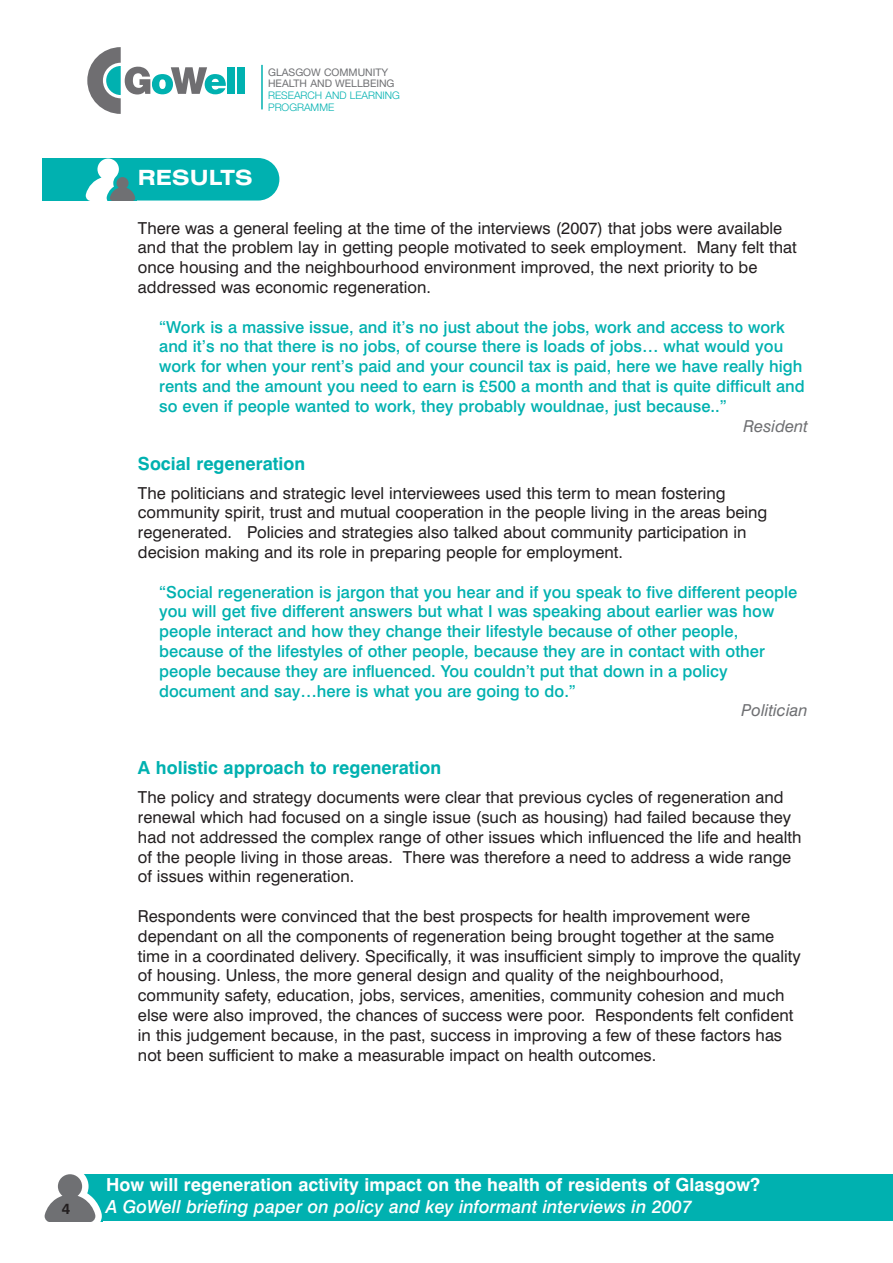
<style>
.page{position:relative;width:893px;height:1263px;background:#fff}
.page>*{position:absolute;margin:0;border:0;box-sizing:border-box;transform-origin:0 0}
.t1{font:700 expanded 21px "Swiss 721 BT";color:#fff}
.t2{font:700 18px "Swiss 721 BT";color:#fff}
.t3{font:italic 500 18px "Swiss 721 BT";color:#fff}
.t4{font:700 18px "Swiss 721 BT";color:#00b1b0}
.t5{font:16.5px/19.8px "Swiss 721 BT";color:#231f20}
.t6{font:500 16.5px/19.8px "Swiss 721 BT";color:#00b1b0}
.t7{font:italic 16.5px "Swiss 721 BT";color:#6f7073}
.t8{font:700 15px "Swiss 721 BT";color:#231f20}
.t9{font:10.5px/11.9px "Helvetica Neue";color:#6f7073}
.t10{font:300 10.5px/11.9px "Helvetica Neue";color:#00b1b0}
</style>
<div class="page">
<div style="left:42px;top:158px;width:237px;height:43px;background:#00b1b0;border-radius:21px"></div>
<div style="left:0;top:1174px;width:893px;height:47px;background:#00b1b0"></div>
<div style="left:0;top:1174px;width:103px;height:47px;background:#fff"></div>
<svg style="left:45px;top:1174px;width:58px;height:47px"></svg>
<hr style="left:261px;top:65px;width:2px;height:44px;background:#00b1b0">
<div style="left:228px;top:67px;width:7px;height:27px;background:#00b1b0"></div>
<div style="left:237px;top:67px;width:7px;height:27px;background:#00b1b0"></div>
<svg style="left:87px;top:47px;width:139px;height:67px"></svg>
<div style="left:42px;top:158px;width:95px;height:43px;background:#00b1b0"></div>
<svg style="left:86px;top:159px;width:49px;height:42px"></svg>
<p class="t9" style="left:268px;top:67px;width:128px">GLASGOW COMMUNITY<br>HEALTH AND WELLBEING</p>
<p class="t10" style="left:268px;top:91px;width:133px">RESEARCH AND LEARNING<br>PROGRAMME</p>
<p class="t1" style="left:138px;top:169px;width:116px">RESULTS</p>
<p class="t5" style="left:138px;top:219px;width:660px">There was a general feeling at the time of the interviews (2007) that jobs were available and that the problem lay in getting people motivated to seek employment. Many felt that once housing and the neighbourhood environment improved, the next priority to be addressed was economic regeneration.</p>
<p class="t6" style="left:159px;top:318px;width:647px">“Work is a massive issue, and it’s no just about the jobs, work and access to work and it’s no that there is no jobs, of course there is loads of jobs… what would you work for when your rent’s paid and your council tax is paid, here we have really high rents and the amount you need to earn is £500 a month and that is quite difficult and so even if people wanted to work, they probably wouldnae, just because..”</p>
<p class="t7" style="left:743px;top:419px;width:66px">Resident</p>
<p class="t4" style="left:138px;top:456px;width:169px">Social regeneration</p>
<p class="t5" style="left:138px;top:484px;width:631px">The politicians and strategic level interviewees used this term to mean fostering community spirit, trust and mutual cooperation in the people living in the areas being regenerated. Policies and strategies also talked about community participation in decision making and its role in preparing people for employment.</p>
<p class="t6" style="left:159px;top:583px;width:640px">“Social regeneration is jargon that you hear and if you speak to five different people you will get five different answers but what I was speaking about earlier was how people interact and how they change their lifestyle because of other people, because of the lifestyles of other people, because they are in contact with other people because they are influenced. You couldn’t put that down in a policy document and say…here is what you are going to do.”</p>
<p class="t7" style="left:741px;top:704px;width:68px">Politician</p>
<p class="t4" style="left:138px;top:761px;width:305px">A holistic approach to regeneration</p>
<p class="t5" style="left:138px;top:789px;width:665px">The policy and strategy documents were clear that previous cycles of regeneration and renewal which had focused on a single issue (such as housing) had failed because they had not addressed the complex range of other issues which influenced the life and health of the people living in those areas. There was therefore a need to address a wide range of issues within regeneration.</p>
<p class="t5" style="left:138px;top:907px;width:664px">Respondents were convinced that the best prospects for health improvement were dependant on all the components of regeneration being brought together at the same time in a coordinated delivery. Specifically, it was insufficient simply to improve the quality of housing. Unless, the more general design and quality of the neighbourhood, community safety, education, jobs, services, amenities, community cohesion and much else were also improved, the chances of success were poor. Respondents felt confident in this judgement because, in the past, success in improving a few of these factors has not been sufficient to make a measurable impact on health outcomes.</p>
<p class="t2" style="left:106px;top:1178px;width:656px">How will regeneration activity impact on the health of residents of Glasgow?</p>
<p class="t8" style="left:62px;top:1203px;width:10px">4</p>
<p class="t3" style="left:106px;top:1199px;width:587px">A GoWell briefing paper on policy and key informant interviews in 2007</p>
</div>
